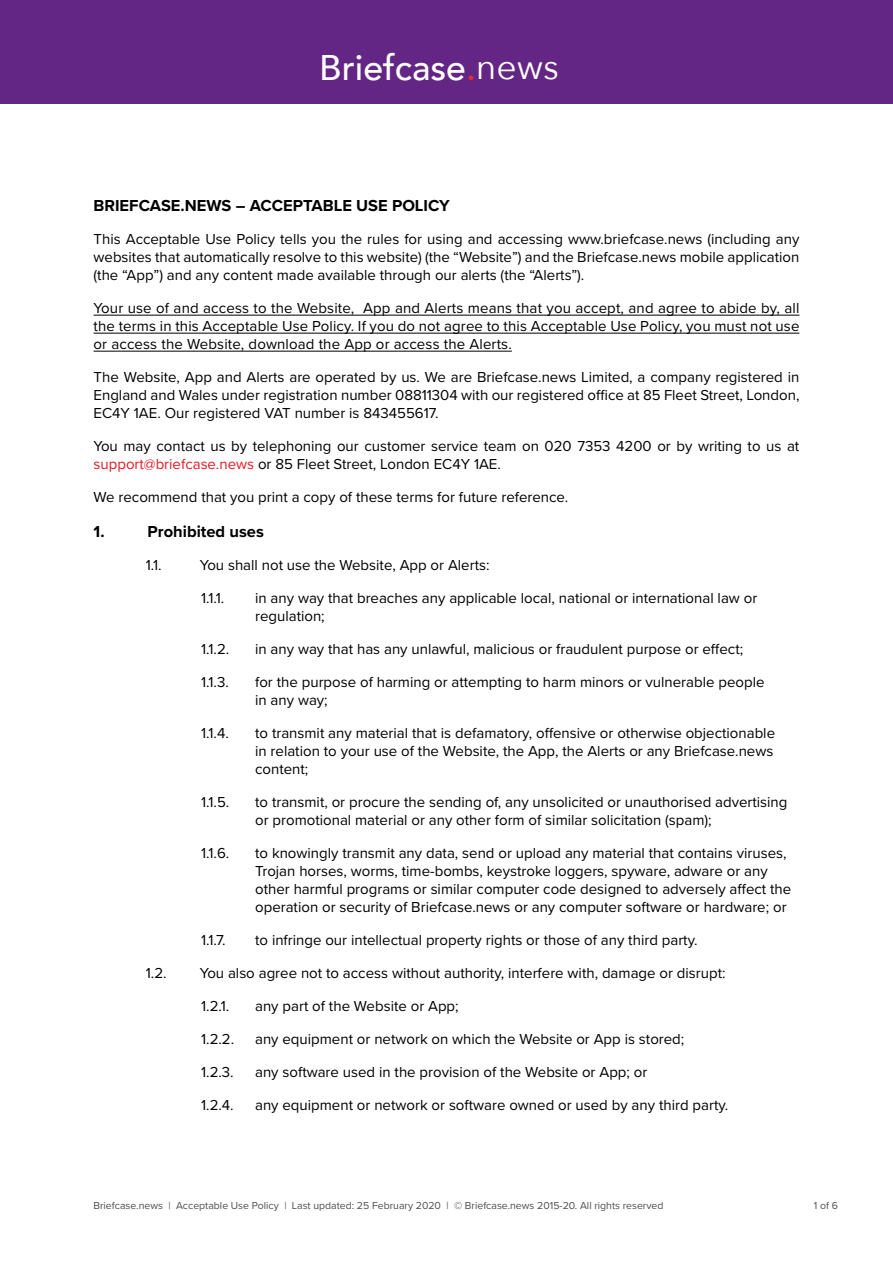
<style>
.page{position:relative;width:893px;height:1263px;background:#fff}
.page>*{position:absolute;margin:0;border:0;box-sizing:border-box;transform-origin:0 0}
.t1{font:500 35.55px "Avenir";color:#fff}
.t2{font:700 16.5px "Proxima Nova";color:#000}
.t3{font:15px/18px "Proxima Nova";color:#000}
.t4{font:10.5px "Proxima Nova";color:#504e50}
.s1{color:#e62f2a}
.s2{font-family:"Avenir Next";font-weight:400}
.s3{color:#e31b23}
</style>
<div class="page">
<div style="left:0;top:0;width:893px;height:104px;background:#642684"></div>
<hr style="left:94px;top:315px;width:705px;height:1px;background:#000">
<hr style="left:94px;top:333px;width:705px;height:1px;background:#000">
<hr style="left:94px;top:351px;width:418px;height:1px;background:#000">
<h1 class="t1" style="left:319px;top:37px;width:241px">Briefcase<span class="s1">.</span><span class="s2">news</span></h1>
<p class="t2" style="left:94px;top:193px;width:358px">BRIEFCASE.NEWS – ACCEPTABLE USE POLICY</p>
<p class="t3" style="left:94px;top:229px;width:707px;text-align:justify">This Acceptable Use Policy tells you the rules for using and accessing www.briefcase.news (including any websites that automatically resolve to this website) (the “Website”) and the Briefcase.news mobile application (the “App”) and any content made available through our alerts (the “Alerts”).</p>
<p class="t3" style="left:94px;top:298px;width:707px;text-align:justify">Your use of and access to the Website, App and Alerts means that you accept, and agree to abide by, all the terms in this Acceptable Use Policy. If you do not agree to this Acceptable Use Policy, you must not use or access the Website, download the App or access the Alerts.</p>
<p class="t3" style="left:94px;top:367px;width:707px;text-align:justify">The Website, App and Alerts are operated by us. We are Briefcase.news Limited, a company registered in England and Wales under registration number 08811304 with our registered office at 85 Fleet Street, London, EC4Y 1AE. Our registered VAT number is 843455617.</p>
<p class="t3" style="left:94px;top:436px;width:707px">You may contact us by telephoning our customer service team on 020 7353 4200 or by writing to us at <span class="s3">support@briefcase.news</span> or 85 Fleet Street, London EC4Y 1AE.</p>
<p class="t3" style="left:94px;top:487px;width:476px">We recommend that you print a copy of these terms for future reference.</p>
<p class="t2" style="left:94px;top:519px;width:13px">1.</p>
<p class="t2" style="left:148px;top:519px;width:118px">Prohibited uses</p>
<p class="t3" style="left:146px;top:555px;width:17px">1.1.</p>
<p class="t3" style="left:200px;top:555px;width:291px">You shall not use the Website, App or Alerts:</p>
<p class="t3" style="left:201px;top:588px;width:25px">1.1.1.</p>
<p class="t3" style="left:255px;top:588px;width:504px">in any way that breaches any applicable local, national or international law or regulation;</p>
<p class="t3" style="left:201px;top:639px;width:30px">1.1.2.</p>
<p class="t3" style="left:255px;top:639px;width:490px">in any way that has any unlawful, malicious or fraudulent purpose or effect;</p>
<p class="t3" style="left:201px;top:672px;width:29px">1.1.3.</p>
<p class="t3" style="left:255px;top:672px;width:511px">for the purpose of harming or attempting to harm minors or vulnerable people in any way;</p>
<p class="t3" style="left:201px;top:723px;width:29px">1.1.4.</p>
<p class="t3" style="left:255px;top:723px;width:521px;text-align:justify">to transmit any material that is defamatory, offensive or otherwise objectionable in relation to your use of the Website, the App, the Alerts or any Briefcase.news content;</p>
<p class="t3" style="left:201px;top:792px;width:30px">1.1.5.</p>
<p class="t3" style="left:255px;top:792px;width:534px">to transmit, or procure the sending of, any unsolicited or unauthorised advertising or promotional material or any other form of similar solicitation (spam);</p>
<p class="t3" style="left:201px;top:843px;width:30px">1.1.6.</p>
<p class="t3" style="left:255px;top:843px;width:538px">to knowingly transmit any data, send or upload any material that contains viruses, Trojan horses, worms, time-bombs, keystroke loggers, spyware, adware or any other harmful programs or similar computer code designed to adversely affect the operation or security of Briefcase.news or any computer software or hardware; or</p>
<p class="t3" style="left:201px;top:930px;width:26px">1.1.7.</p>
<p class="t3" style="left:255px;top:930px;width:444px">to infringe our intellectual property rights or those of any third party.</p>
<p class="t3" style="left:146px;top:963px;width:22px">1.2.</p>
<p class="t3" style="left:200px;top:963px;width:527px">You also agree not to access without authority, interfere with, damage or disrupt:</p>
<p class="t3" style="left:201px;top:996px;width:30px">1.2.1.</p>
<p class="t3" style="left:255px;top:996px;width:205px">any part of the Website or App;</p>
<p class="t3" style="left:201px;top:1029px;width:35px">1.2.2.</p>
<p class="t3" style="left:255px;top:1029px;width:431px">any equipment or network on which the Website or App is stored;</p>
<p class="t3" style="left:201px;top:1062px;width:34px">1.2.3.</p>
<p class="t3" style="left:255px;top:1062px;width:394px">any software used in the provision of the Website or App; or</p>
<p class="t3" style="left:201px;top:1095px;width:34px">1.2.4.</p>
<p class="t3" style="left:255px;top:1095px;width:475px">any equipment or network or software owned or used by any third party.</p>
<p class="t4" style="left:94px;top:1197px;width:571px">Briefcase.news | Acceptable Use Policy | Last updated: 25 February 2020 | © Briefcase.news 2015-20. All rights reserved</p>
<p class="t4" style="left:814px;top:1197px;width:26px">1 of 6</p>
</div>
